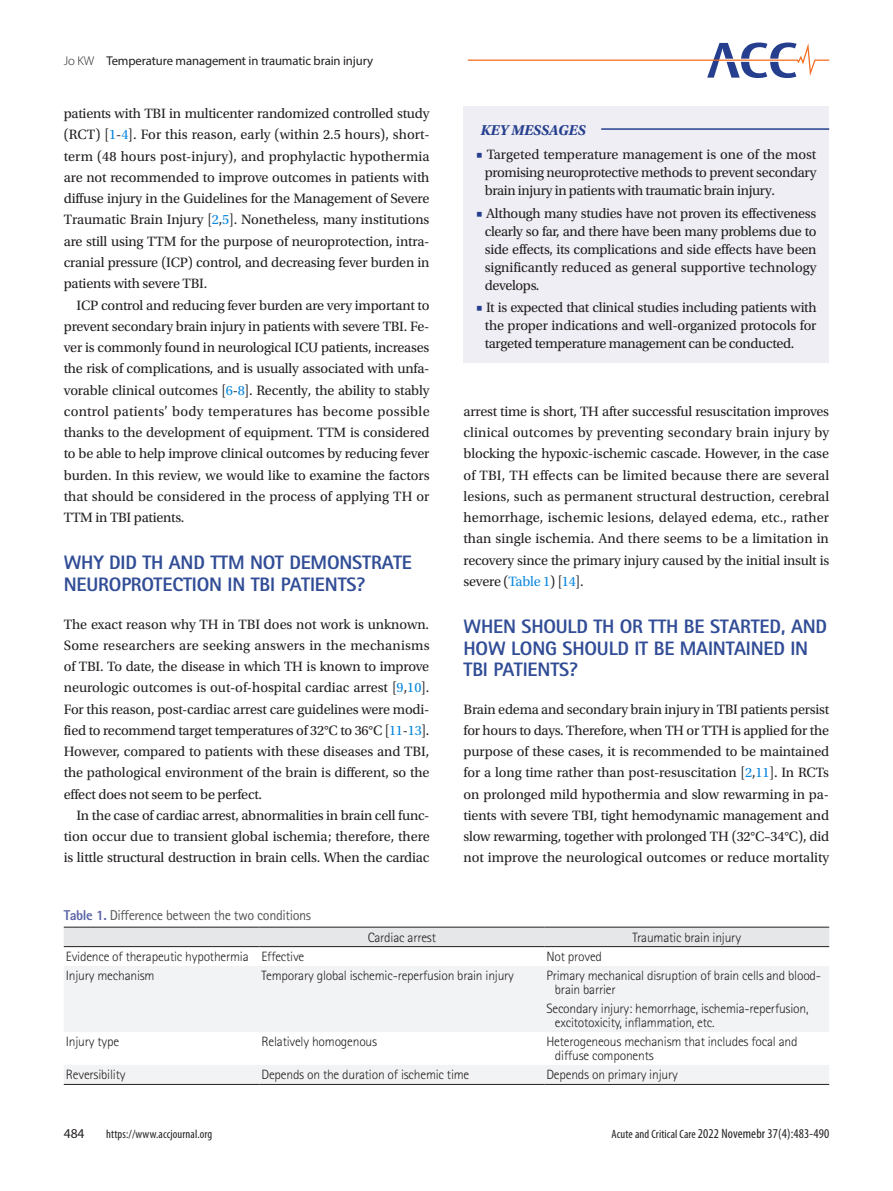
<style>
.page{position:relative;width:893px;height:1191px;background:#fff}
.page>*{position:absolute;margin:0;border:0;box-sizing:border-box;transform-origin:0 0}
.body-title{font:800 19.5px/21.3px "Rotis Sans Serif Std";letter-spacing:-.01em;color:#314d96}
.key_messages{font:italic 700 15px "Utopia Std";letter-spacing:-.01em;color:#253f8e}
.body{font:14.25px/21.3px "Utopia Std";letter-spacing:-.01em;color:#231f20;text-align:justify}
.key_messages-2{font:14.25px/18px "Utopia Std";letter-spacing:-.025em;color:#231f20;text-align:justify}
.table-caption{font:14.25px "Rotis Sans Serif Std";letter-spacing:-.03em;color:#57585a}
.tbody{font:300 13.5px/13.5px "Rotis Sans Serif Std";letter-spacing:-.015em;color:#231f20}
.t1{font:condensed 13.5px "Myriad Pro";letter-spacing:.01em;color:#231f20}
.t2{font:13.5px "Myriad Pro";color:#231f20}
.t3{font:12.75px "Myriad Pro";letter-spacing:-.01em;color:#231f20}
.t4{font:condensed 12px "Myriad Pro";letter-spacing:.01em;color:#231f20}
.s1{font-weight:300}
.s2{color:#0b88de}
.s3{font-weight:800;color:#5b65a6}
.s4{color:#253f8e}
.s5{font-size:12px}
</style>
<div class="page">
<svg style="left:468px;top:43px;width:361px;height:35px"></svg>
<div style="left:463px;top:106px;width:366px;height:257px;background:#efeef4"></div>
<hr style="left:601px;top:128px;width:228px;height:2px;background:#253f8e">
<div style="left:64px;top:928px;width:765px;height:18px;background:#e6e7e9"></div>
<div style="left:64px;top:966px;width:765px;height:66px;background:#f2f3f4"></div>
<div style="left:64px;top:1065px;width:765px;height:19px;background:#f2f3f4"></div>
<hr style="left:64px;top:1084px;width:195px;height:1px;background:#231f20">
<hr style="left:259px;top:1084px;width:285px;height:1px;background:#231f20">
<hr style="left:544px;top:1084px;width:285px;height:1px;background:#231f20">
<hr style="left:64px;top:927px;width:195px;height:1px;background:#231f20">
<hr style="left:259px;top:927px;width:285px;height:1px;background:#231f20">
<hr style="left:544px;top:927px;width:285px;height:1px;background:#231f20">
<hr style="left:64px;top:946px;width:195px;height:1px;background:#231f20">
<hr style="left:259px;top:946px;width:285px;height:1px;background:#231f20">
<hr style="left:544px;top:946px;width:285px;height:1px;background:#231f20">
<p class="t3" style="left:64px;top:52px;width:311px"><span class="s1">Jo KW</span> Temperature management in traumatic brain injury</p>
<p class="body" style="left:64px;top:103px;width:367px">patients with TBI in multicenter randomized controlled study (RCT) [<span class="s2">1</span>-<span class="s2">4</span>]. For this reason, early (within 2.5 hours), short&shy;term (48 hours post-injury), and prophylactic hypothermia are not recommended to improve outcomes in patients with diffuse injury in the Guidelines for the Management of Severe Traumatic Brain Injury [<span class="s2">2</span>,<span class="s2">5</span>]. Nonetheless, many institutions are still using TTM for the purpose of neuroprotection, intra&shy;cranial pressure (ICP) control, and decreasing fever burden in patients with severe TBI.</p>
<p class="body" style="left:64px;top:294px;width:367px;text-indent:13px">ICP control and reducing fever burden are very important to prevent secondary brain injury in patients with severe TBI. Fe&shy;ver is commonly found in neurological ICU patients, increases the risk of complications, and is usually associated with unfa&shy;vorable clinical outcomes [<span class="s2">6</span>-<span class="s2">8</span>]. Recently, the ability to stably control patients’ body temperatures has become possible thanks to the development of equipment. TTM is considered to be able to help improve clinical outcomes by reducing fever burden. In this review, we would like to examine the factors that should be considered in the process of applying TH or TTM in TBI patients.</p>
<p class="body-title" style="left:64px;top:552px;width:350px">WHY DID TH AND TTM NOT DEMONSTRATE<br>NEUROPROTECTION IN TBI PATIENTS?</p>
<p class="body" style="left:64px;top:613px;width:367px">The exact reason why TH in TBI does not work is unknown.<br>Some researchers are seeking answers in the mechanisms of TBI. To date, the disease in which TH is known to improve neurologic outcomes is out-of-hospital cardiac arrest [<span class="s2">9</span>,<span class="s2">10</span>].<br>For this reason, post-cardiac arrest care guidelines were modi&shy;fied to recommend target temperatures of 32°C to 36°C [<span class="s2">11</span>-<span class="s2">13</span>].<br>However, compared to patients with these diseases and TBI, the pathological environment of the brain is different, so the effect does not seem to be perfect.</p>
<p class="body" style="left:64px;top:805px;width:367px;text-indent:13px">In the case of cardiac arrest, abnormalities in brain cell func&shy;tion occur due to transient global ischemia; therefore, there is little structural destruction in brain cells. When the cardiac</p>
<p class="table-caption" style="left:64px;top:907px;width:249px"><span class="s3">Table 1.</span> Difference between the two conditions</p>
<p class="key_messages" style="left:480px;top:121px;width:107px">KEY MESSAGES</p>
<p class="key_messages-2" style="left:485px;top:146px;width:333px;text-indent:-9px"><span class="s4">■</span> Targeted temperature management is one of the most promising neuroprotective methods to prevent secondary brain injury in patients with traumatic brain injury.</p>
<p class="key_messages-2" style="left:485px;top:204px;width:333px;text-indent:-9px"><span class="s4">■</span> Although many studies have not proven its effectiveness clearly so far, and there have been many problems due to side effects, its complications and side effects have been significantly reduced as general supportive technology develops.</p>
<p class="key_messages-2" style="left:485px;top:298px;width:333px;text-indent:-9px"><span class="s4">■</span> It is expected that clinical studies including patients with the proper indications and well-organized protocols for targeted temperature management can be conducted.</p>
<p class="body" style="left:463px;top:401px;width:367px">arrest time is short, TH after successful resuscitation improves clinical outcomes by preventing secondary brain injury by blocking the hypoxic-ischemic cascade. However, in the case of TBI, TH effects can be limited because there are several lesions, such as permanent structural destruction, cerebral hemorrhage, ischemic lesions, delayed edema, etc., rather than single ischemia. And there seems to be a limitation in recovery since the primary injury caused by the initial insult is severe (<span class="s2">Table 1</span>) [<span class="s2">14</span>].</p>
<p class="body-title" style="left:463px;top:615px;width:365px">WHEN SHOULD TH OR TTH BE STARTED, AND<br>HOW LONG SHOULD IT BE MAINTAINED IN<br>TBI PATIENTS?</p>
<p class="body" style="left:463px;top:698px;width:367px">Brain edema and secondary brain injury in TBI patients persist for hours to days. Therefore, when TH or TTH is applied for the purpose of these cases, it is recommended to be maintained for a long time rather than post-resuscitation [<span class="s2">2</span>,<span class="s2">11</span>]. In RCTs on prolonged mild hypothermia and slow rewarming in pa&shy;tients with severe TBI, tight hemodynamic management and slow rewarming, together with prolonged TH (32°C–34°C), did not improve the neurological outcomes or reduce mortality</p>
<p class="tbody" style="left:368px;top:930px;width:70px">Cardiac arrest</p>
<p class="tbody" style="left:632px;top:930px;width:110px">Traumatic brain injury</p>
<p class="tbody" style="left:66px;top:950px;width:184px">Evidence of therapeutic hypothermia</p>
<p class="tbody" style="left:261px;top:950px;width:44px">Effective</p>
<p class="tbody" style="left:546px;top:950px;width:57px">Not proved</p>
<p class="tbody" style="left:66px;top:969px;width:90px">Injury mechanism</p>
<p class="tbody" style="left:261px;top:969px;width:254px">Temporary global ischemic-reperfusion brain injury</p>
<p class="tbody" style="left:555px;top:969px;width:268px;text-indent:-9px">Primary mechanical disruption of brain cells and blood&shy;brain barrier</p>
<p class="tbody" style="left:555px;top:1002px;width:255px;text-indent:-9px">Secondary injury: hemorrhage, ischemia-reperfusion, excitotoxicity, inflammation, etc.</p>
<p class="tbody" style="left:66px;top:1035px;width:55px">Injury type</p>
<p class="tbody" style="left:261px;top:1035px;width:117px">Relatively homogenous</p>
<p class="tbody" style="left:555px;top:1035px;width:244px;text-indent:-9px">Heterogeneous mechanism that includes focal and diffuse components</p>
<p class="tbody" style="left:66px;top:1068px;width:61px">Reversibility</p>
<p class="tbody" style="left:261px;top:1068px;width:209px">Depends on the duration of ischemic time</p>
<p class="tbody" style="left:546px;top:1068px;width:133px">Depends on primary injury</p>
<p class="t2" style="left:64px;top:1125px;width:22px">484</p>
<p class="t4" style="left:106px;top:1126px;width:107px">https://www.accjournal.org</p>
<p class="t1" style="left:612px;top:1125px;width:219px"><span class="s5">Acute and Critical Care</span> 2022 Novemebr 37(4):483-490</p>
</div>
